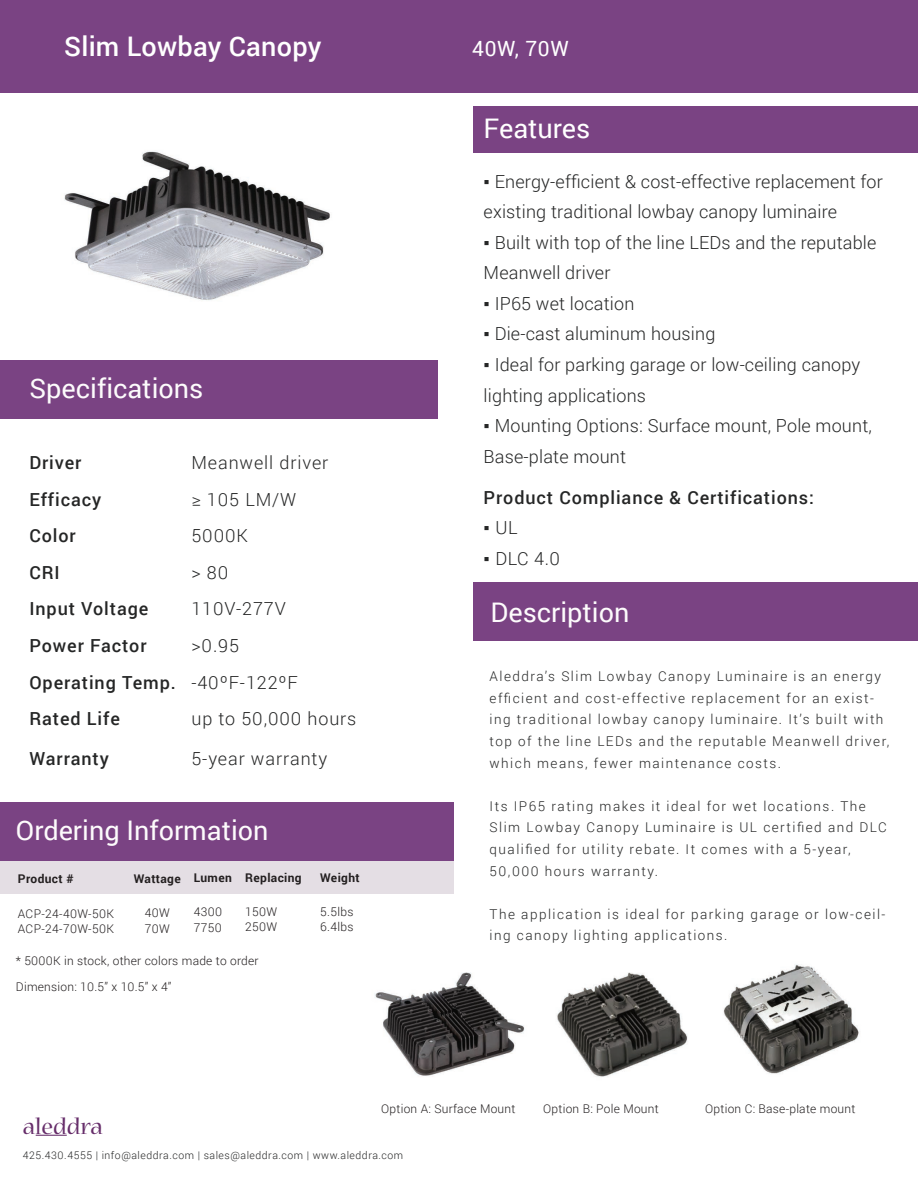
<style>
.page{position:relative;width:918px;height:1188px;background:#fff}
.page>*{position:absolute;margin:0;border:0;box-sizing:border-box;transform-origin:0 0}
.t1{font:27px "Roboto";color:#fdfbfc}
.t2{font:500 27px "Roboto";letter-spacing:.01em;color:#fff}
.t3{font:27px "Roboto";color:#fff}
.t4{font:24.45px "Nueva Std";color:#662d6a;scale:1.06 1}
.t5{font:21px "Roboto";letter-spacing:.03em;color:#fff}
.t6{font:300 18px/30.6px "Roboto";letter-spacing:.01em;color:#252626}
.t7{font:500 18px/36.6px "Roboto";letter-spacing:.05em;color:#252626}
.t8{font:300 18px "Roboto";letter-spacing:.05em;color:#252626}
.t9{font:300 13.5px/21.6px "Roboto";letter-spacing:.11em;color:#252626}
.t10{font:300 12px/15.6px "Roboto";letter-spacing:.02em;color:#231f20}
.t11{font:700 12px "Roboto";letter-spacing:.03em;color:#231f20}
.t12{font:300 10.5px "Roboto";letter-spacing:.05em;color:#252626}
.s1{font-weight:300}
.s2{font-family:"Arial";font-weight:400}
</style>
<div class="page">
<div style="left:473px;top:106px;width:445px;height:46px;background:#7a4383"></div>
<div style="left:0;top:0;width:918px;height:92px;background:#7a4383"></div>
<hr style="left:36px;top:1135px;width:31px;height:1px;background:#662d6a">
<div style="left:473px;top:583px;width:445px;height:58px;background:#7a4383"></div>
<div style="left:0;top:360px;width:437px;height:59px;background:#7a4383"></div>
<img style="left:64px;top:151px;width:266px;height:149px">
<img style="left:375px;top:964px;width:484px;height:113px">
<div style="left:0;top:802px;width:453px;height:59px;background:#7a4383"></div>
<div style="left:0;top:861px;width:453px;height:33px;background:#e4dee4"></div>
<h1 class="t2" style="left:64px;top:27px;width:259px">Slim Lowbay Canopy</h1>
<h3 class="t5" style="left:472px;top:33px;width:98px">40W, 70W</h3>
<h1 class="t1" style="left:29px;top:369px;width:175px">Specifications</h1>
<h3 class="t7" style="left:29px;top:444px;width:53px">Driver</h3>
<h3 class="t8" style="left:191px;top:450px;width:138px">Meanwell driver</h3>
<h3 class="t7" style="left:29px;top:480px;width:73px">Efficacy</h3>
<h3 class="t6" style="left:191px;top:483px;width:107px">≥ 105 LM/W</h3>
<h3 class="t7" style="left:29px;top:517px;width:48px">Color</h3>
<h3 class="t6" style="left:191px;top:520px;width:58px">5000K</h3>
<h3 class="t7" style="left:29px;top:553px;width:32px">CRI</h3>
<h3 class="t6" style="left:191px;top:556px;width:38px">&gt; 80</h3>
<h3 class="t7" style="left:29px;top:590px;width:120px">Input Voltage</h3>
<h3 class="t8" style="left:191px;top:597px;width:96px">110V-277V</h3>
<h3 class="t7" style="left:29px;top:627px;width:119px">Power Factor</h3>
<h3 class="t7" style="left:29px;top:627px;width:270px;text-indent:162px"><span class="s1">&gt;0.95<br></span>Operating Temp. <span class="s1">-40ºF-122ºF<br></span>Rated Life</h3>
<h3 class="t8" style="left:191px;top:706px;width:167px">up to 50,000 hours</h3>
<h3 class="t7" style="left:29px;top:740px;width:81px">Warranty</h3>
<h3 class="t8" style="left:191px;top:746px;width:137px">5-year warranty</h3>
<h1 class="t1" style="left:16px;top:811px;width:254px">Ordering Information</h1>
<p class="t11" style="left:18px;top:871px;width:57px">Product #</p>
<p class="t10" style="left:18px;top:905px;width:98px">ACP-24-40W-50K<br>ACP-24-70W-50K</p>
<p class="t11" style="left:245px;top:869px;width:58px">Replacing</p>
<p class="t10" style="left:245px;top:903px;width:34px">150W<br>250W</p>
<p class="t11" style="left:194px;top:869px;width:40px">Lumen</p>
<p class="t10" style="left:194px;top:904px;width:30px">4300<br>7750</p>
<p class="t11" style="left:134px;top:870px;width:48px">Wattage</p>
<p class="t10" style="left:145px;top:905px;width:27px">40W<br>70W</p>
<p class="t10" style="left:16px;top:947px;width:244px;line-height:26px">* 5000K in stock, other colors made to order<br>Dimension: 10.5” x 10.5” x 4”</p>
<p class="t11" style="left:320px;top:869px;width:41px">Weight</p>
<p class="t10" style="left:320px;top:903px;width:35px">5.5lbs<br>6.4lbs</p>
<h1 class="t3" style="left:484px;top:110px;width:108px">Features</h1>
<h3 class="t6" style="left:484px;top:165px;width:401px"><span class="s2">▪</span> Energy-efficient &amp; cost-effective replacement for existing traditional lowbay canopy luminaire</h3>
<h3 class="t6" style="left:484px;top:226px;width:394px"><span class="s2">▪</span> Built with top of the line LEDs and the reputable<br>Meanwell driver</h3>
<h3 class="t6" style="left:484px;top:288px;width:152px"><span class="s2">▪</span> IP65 wet location</h3>
<h3 class="t6" style="left:484px;top:318px;width:233px"><span class="s2">▪</span> Die-cast aluminum housing</h3>
<h3 class="t6" style="left:484px;top:349px;width:378px"><span class="s2">▪</span> Ideal for parking garage or low-ceiling canopy lighting applications</h3>
<h3 class="t6" style="left:484px;top:410px;width:390px"><span class="s2">▪</span> Mounting Options: Surface mount, Pole mount,<br>Base-plate mount</h3>
<h3 class="t7" style="left:484px;top:478px;width:332px">Product Compliance &amp; Certifications:</h3>
<h3 class="t6" style="left:484px;top:512px;width:35px"><span class="s2">▪</span> UL</h3>
<h3 class="t6" style="left:484px;top:542px;width:78px"><span class="s2">▪</span> DLC 4.0</h3>
<h1 class="t1" style="left:491px;top:593px;width:140px">Description</h1>
<p class="t9" style="left:490px;top:665px;width:401px">Aleddra’s Slim Lowbay Canopy Luminaire is an energy efficient and cost-effective replacement for an exist&shy;ing traditional lowbay canopy luminaire. It’s built with top of the line LEDs and the reputable Meanwell driver, which means, fewer maintenance costs.</p>
<p class="t9" style="left:490px;top:795px;width:399px">Its IP65 rating makes it ideal for wet locations. The Slim Lowbay Canopy Luminaire is UL certified and DLC qualified for utility rebate. It comes with a 5-year, 50,000 hours warranty.</p>
<p class="t9" style="left:490px;top:903px;width:397px">The application is ideal for parking garage or low-ceil&shy;ing canopy lighting applications.</p>
<p class="t10" style="left:381px;top:1100px;width:136px">Option A: Surface Mount</p>
<p class="t10" style="left:543px;top:1100px;width:117px">Option B: Pole Mount</p>
<p class="t10" style="left:705px;top:1100px;width:152px">Option C: Base-plate mount</p>
<h2 class="t4" style="left:23px;top:1115px;width:77px">aleddra</h2>
<p class="t12" style="left:23px;top:1148px;width:382px">425.430.4555 | info@aleddra.com | sales@aleddra.com | www.aleddra.com</p>
</div>
